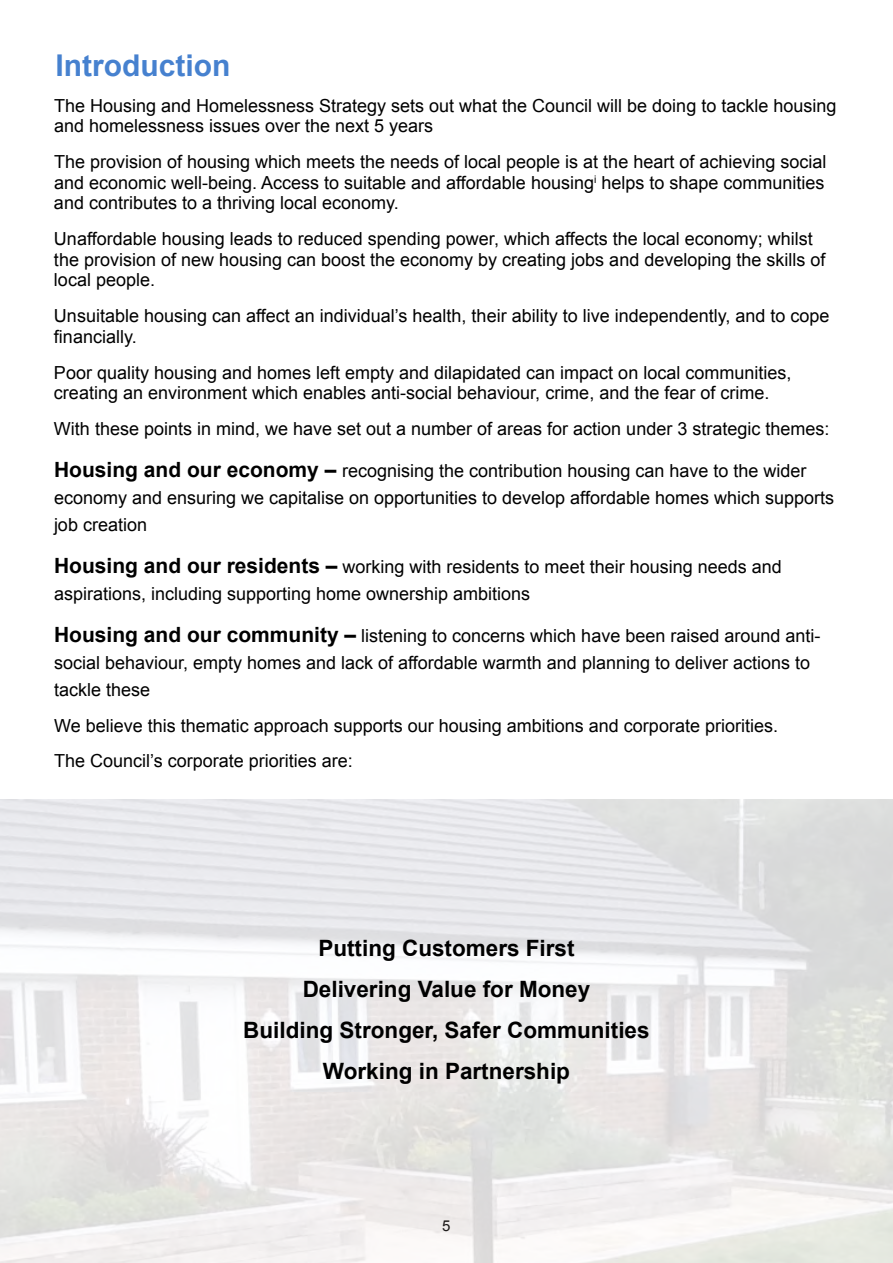
<style>
.page{position:relative;width:893px;height:1263px;background:#fff}
.page>*{position:absolute;margin:0;border:0;box-sizing:border-box;transform-origin:0 0}
.t1{font:700 30px "Arial";color:#4681cf}
.t2{font:700 22.5px/41px "Arial";color:#000;text-align:center}
.t3{font:18px/20.7px "Arial";color:#000}
.t4{font:15px "Arial";color:#000}
.s1{font-weight:700;font-size:21px}
</style>
<div class="page">
<img style="left:0;top:799px;width:893px;height:464px">
<h1 class="t1" style="left:56px;top:46px;width:176px">Introduction</h1>
<p class="t3" style="left:54px;top:95px;width:784px">The Housing and Homelessness Strategy sets out what the Council will be doing to tackle housing and homelessness issues over the next 5 years</p>
<p class="t3" style="left:54px;top:151px;width:774px;text-align:justify">The provision of housing which meets the needs of local people is at the heart of achieving social and economic well-being. Access to suitable and affordable housing<sup>i</sup> helps to shape communities and contributes to a thriving local economy.</p>
<p class="t3" style="left:54px;top:229px;width:773px">Unaffordable housing leads to reduced spending power, which affects the local economy; whilst the provision of new housing can boost the economy by creating jobs and developing the skills of local people.</p>
<p class="t3" style="left:54px;top:306px;width:777px">Unsuitable housing can affect an individual’s health, their ability to live independently, and to cope financially.</p>
<p class="t3" style="left:54px;top:362px;width:739px">Poor quality housing and homes left empty and dilapidated can impact on local communities, creating an environment which enables anti-social behaviour, crime, and the fear of crime.</p>
<p class="t3" style="left:54px;top:418px;width:777px">With these points in mind, we have set out a number of areas for action under 3 strategic themes:</p>
<p class="t3" style="left:54px;top:457px;width:782px;line-height:27px"><span class="s1">Housing and our economy –</span> recognising the contribution housing can have to the wider economy and ensuring we capitalise on opportunities to develop affordable homes which supports job creation</p>
<p class="t3" style="left:54px;top:553px;width:729px;line-height:27px"><span class="s1">Housing and our residents –</span> working with residents to meet their housing needs and aspirations, including supporting home ownership ambitions</p>
<p class="t3" style="left:54px;top:622px;width:768px;line-height:27px"><span class="s1">Housing and our community –</span> listening to concerns which have been raised around anti&shy;social behaviour, empty homes and lack of affordable warmth and planning to deliver actions to tackle these</p>
<p class="t3" style="left:54px;top:708px;width:725px;line-height:35.7px">We believe this thematic approach supports our housing ambitions and corporate priorities.<br>The Council’s corporate priorities are:</p>
<p class="t2" style="left:243px;top:929px;width:408px">Putting Customers First<br>Delivering Value for Money<br>Building Stronger, Safer Communities<br>Working in Partnership</p>
<p class="t4" style="left:442px;top:1216px;width:10px">5</p>
</div>
